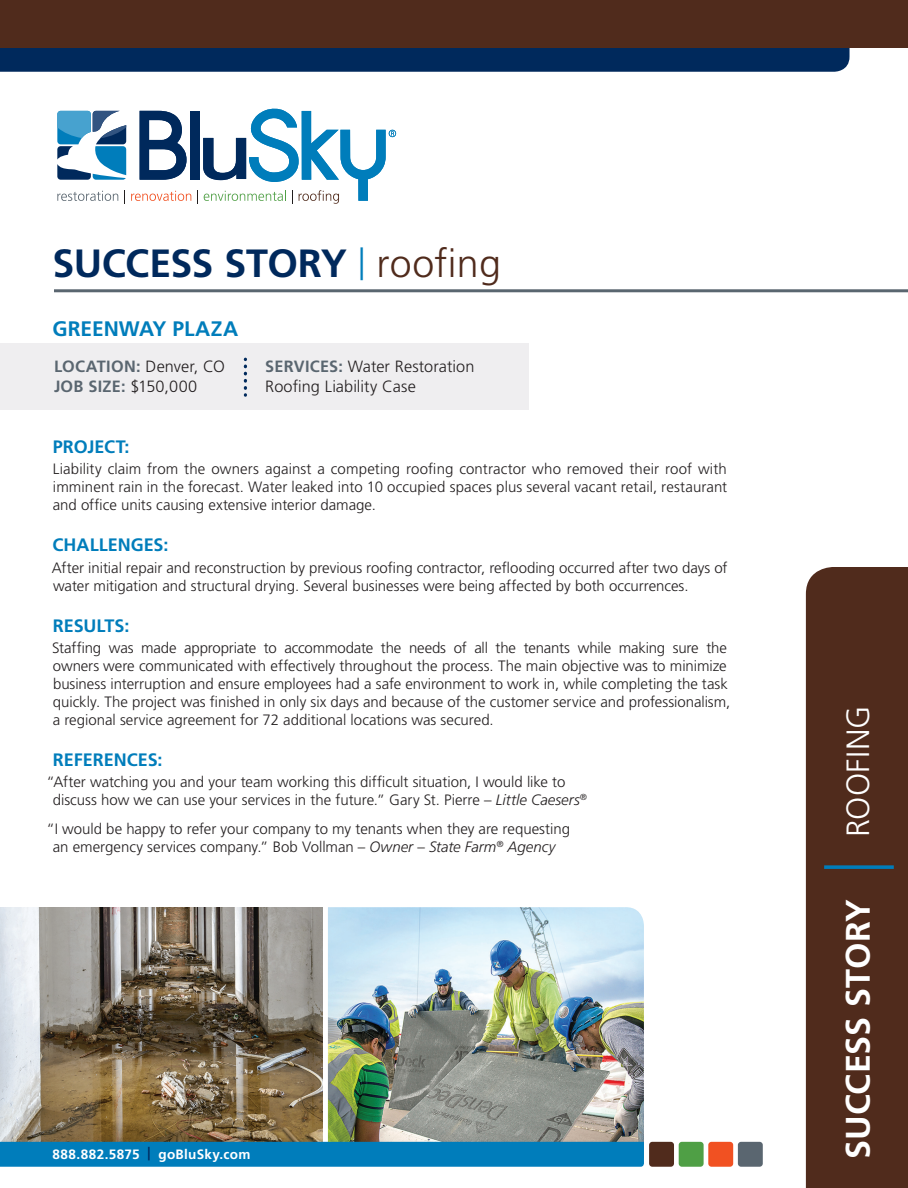
<style>
.page{position:relative;width:908px;height:1188px;background:#fff}
.page>*{position:absolute;margin:0;border:0;box-sizing:border-box;transform-origin:0 0}
.Body{font:700 39.3px "Frutiger LT Std";letter-spacing:-.015em;color:#00295c}
.t1{font:700 34.05px "Frutiger LT Std";letter-spacing:-.005em;color:#fff}
.Body-2{font:300 32.25px "Frutiger LT Std";letter-spacing:.005em;color:#fff}
.Body-3{font:700 21px "Frutiger LT Std";color:#007dbb}
.Body-4{font:700 18px "Frutiger LT Std";color:#007dbb}
.Body-5{font:300 16.35px/19.5px "Frutiger LT Std";letter-spacing:.005em;color:#231f20}
.Body-6{font:700 16.35px "Frutiger LT Std";letter-spacing:.015em;color:#5a6670}
.Body-7{font:300 15px/18px "Frutiger LT Std";letter-spacing:-.005em;color:#231f20}
.t2{font:700 13.5px "Frutiger LT Std";letter-spacing:.02em;color:#fff}
.s1{font-weight:300;font-size:32.85px;color:#007dbb}
.s2{font-weight:300;color:#502b1c}
.s3{font-weight:300;color:#231f20}
.s4{font-weight:700;color:#5a6670}
.s5{font-style:italic}
.s6{color:#00295c}
</style>
<div class="page">
<img style="left:0;top:907px;width:323px;height:235px">
<div style="left:806px;top:567px;width:102px;height:621px;background:#502b1c"></div>
<img style="left:328px;top:907px;width:316px;height:235px">
<div style="left:0;top:343px;width:529px;height:67px;background:#efeef0"></div>
<div style="left:0;top:48px;width:849px;height:24px;background:#00295c"></div>
<div style="left:0;top:0;width:908px;height:48px;background:#502b1c"></div>
<svg style="left:140px;top:111px;width:47px;height:69px"></svg>
<div style="left:190px;top:111px;width:9px;height:69px;background:#00295c"></div>
<svg style="left:57px;top:111px;width:69px;height:69px"></svg>
<svg style="left:57px;top:191px;width:61px;height:10px"></svg>
<svg style="left:124px;top:190px;width:1px;height:14px"></svg>
<svg style="left:131px;top:191px;width:60px;height:10px"></svg>
<svg style="left:197px;top:108px;width:199px;height:96px"></svg>
<div style="left:0;top:1142px;width:644px;height:25px;background:#007dbb"></div>
<div style="left:738px;top:1142px;width:25px;height:25px;background:#5a6670;border-radius:3px"></div>
<div style="left:708px;top:1142px;width:25px;height:25px;background:#f15122;border-radius:3px"></div>
<div style="left:679px;top:1142px;width:25px;height:25px;background:#4f9f45;border-radius:3px"></div>
<div style="left:649px;top:1142px;width:25px;height:25px;background:#502b1c;border-radius:3px"></div>
<hr style="left:54px;top:289px;width:854px;height:3px;background:#5a6670">
<svg style="left:244px;top:359px;width:3px;height:29px"></svg>
<svg style="left:824px;top:865px;width:70px;height:4px"></svg>
<p class="Body" style="left:52px;top:241px;width:450px">SUCCESS STORY <span class="s1">|</span> <span class="s2">roofing</span></p>
<p class="Body-3" style="left:52px;top:316px;width:187px">GREENWAY PLAZA</p>
<p class="Body-6" style="left:54px;top:357px;width:172px">LOCATION: <span class="s3">Denver, CO</span></p>
<p class="Body-6" style="left:54px;top:377px;width:145px">JOB SIZE: <span class="s3">$150,000</span></p>
<p class="Body-5" style="left:265px;top:357px;width:211px"><span class="s4">SERVICES:</span> Water Restoration<br>Roofing Liability Case</p>
<p class="Body-4" style="left:53px;top:436px;width:78px">PROJECT:</p>
<p class="Body-7" style="left:53px;top:460px;width:676px;text-align:justify">Liability claim from the owners against a competing roofing contractor who removed their roof with imminent rain in the forecast. Water leaked into 10 occupied spaces plus several vacant retail, restaurant and office units causing extensive interior damage.</p>
<p class="Body-4" style="left:53px;top:534px;width:117px">CHALLENGES:</p>
<p class="Body-7" style="left:52px;top:559px;width:677px">After initial repair and reconstruction by previous roofing contractor, reflooding occurred after two days of water mitigation and structural drying. Several businesses were being affected by both occurrences.</p>
<p class="Body-4" style="left:53px;top:615px;width:78px">RESULTS:</p>
<p class="Body-7" style="left:52px;top:639px;width:679px">Staffing was made appropriate to accommodate the needs of all the tenants while making sure the owners were communicated with effectively throughout the process. The main objective was to minimize business interruption and ensure employees had a safe environment to work in, while completing the task quickly. The project was finished in only six days and because of the customer service and professionalism, a regional service agreement for 72 additional locations was secured.</p>
<p class="Body-4" style="left:53px;top:749px;width:111px">REFERENCES:</p>
<p class="Body-7" style="left:53px;top:773px;width:536px;text-indent:-6px">“After watching you and your team working this difficult situation, I would like to discuss how we can use your services in the future.” Gary St. Pierre – <span class="s5">Little Caesers</span><sup>®</sup></p>
<p class="Body-7" style="left:47px;top:820px;width:525px;text-align:center">“I would be happy to refer your company to my tenants when they are requesting an emergency services company.” Bob Vollman – <span class="s5">Owner</span> – <span class="s5">State Farm</span><sup>®</sup> <span class="s5">Agency</span></p>
<h3 class="t2" style="left:52px;top:1146px;width:199px">888.882.5875 <span class="s6">|</span> goBluSky.com</h3>
<p class="Body-2" style="left:840px;top:837px;width:133px;rotate:-90deg">ROOFING</p>
<h3 class="t1" style="left:838px;top:1159px;width:261px;rotate:-90deg">SUCCESS STORY</h3>
</div>
